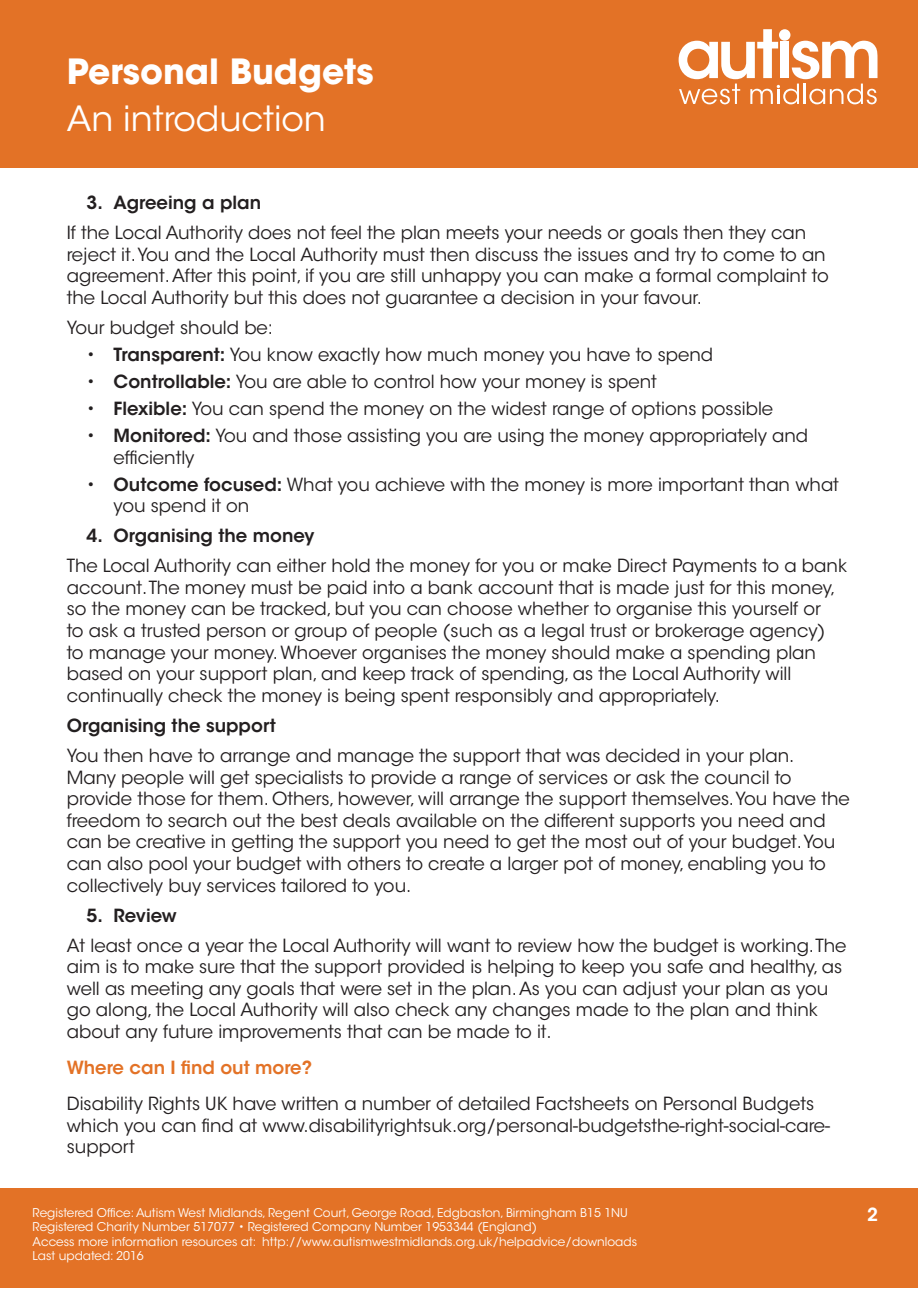
<style>
.page{position:relative;width:919px;height:1289px;background:#fff}
.page>*{position:absolute;margin:0;border:0;box-sizing:border-box;transform-origin:0 0}
.t1{font:700 34.5px "ITC Avant Garde Std";color:#fff}
.t2{font:34.5px "ITC Avant Garde Std";color:#fff}
.t3{font:18px/21.6px "ITC Avant Garde Std";color:#231f20}
.t4{font:600 18px "ITC Avant Garde Std";color:#231f20}
.t5{font:600 18px "ITC Avant Garde Std";color:#e37226}
.t6{font:600 18px "ITC Avant Garde Std";color:#fff}
.t7{font:12px/14.4px "ITC Avant Garde Std";color:#fff}
.s1{font-weight:600}
</style>
<div class="page">
<div style="left:1px;top:1px;width:917px;height:167px;background:#e37226"></div>
<svg style="left:678px;top:29px;width:199px;height:75px"></svg>
<div style="left:1px;top:1188px;width:917px;height:100px;background:#e37226"></div>
<h1 class="t1" style="left:67px;top:49px;width:308px">Personal Budgets</h1>
<h1 class="t2" style="left:67px;top:97px;width:261px">An introduction</h1>
<p class="t4" style="left:87px;top:191px;width:176px">3. Agreeing a plan</p>
<p class="t3" style="left:67px;top:222px;width:763px">If the Local Authority does not feel the plan meets your needs or goals then they can reject it. You and the Local Authority must then discuss the issues and try to come to an agreement. After this point, if you are still unhappy you can make a formal complaint to the Local Authority but this does not guarantee a decision in your favour.</p>
<p class="t3" style="left:67px;top:317px;width:208px">Your budget should be:</p>
<p class="t3" style="left:87px;top:344px;width:628px">• <span class="s1">Transparent:</span> You know exactly how much money you have to spend</p>
<p class="t3" style="left:87px;top:371px;width:571px">• <span class="s1">Controllable:</span> You are able to control how your money is spent</p>
<p class="t3" style="left:87px;top:398px;width:688px">• <span class="s1">Flexible:</span> You can spend the money on the widest range of options possible</p>
<p class="t3" style="left:114px;top:425px;width:696px;text-indent:-27px">• <span class="s1">Monitored:</span> You and those assisting you are using the money appropriately and efficiently</p>
<p class="t3" style="left:114px;top:473px;width:726px;text-indent:-27px">• <span class="s1">Outcome focused:</span> What you achieve with the money is more important than what you spend it on</p>
<p class="t4" style="left:87px;top:524px;width:229px">4. Organising the money</p>
<p class="t3" style="left:67px;top:555px;width:781px">The Local Authority can either hold the money for you or make Direct Payments to a bank account. The money must be paid into a bank account that is made just for this money, so the money can be tracked, but you can choose whether to organise this yourself or<br>to ask a trusted person or group of people (such as a legal trust or brokerage agency)<br>to manage your money. Whoever organises the money should make a spending plan based on your support plan, and keep track of spending, as the Local Authority will continually check the money is being spent responsibly and appropriately.</p>
<p class="t4" style="left:67px;top:714px;width:210px">Organising the support</p>
<p class="t3" style="left:67px;top:744px;width:784px">You then have to arrange and manage the support that was decided in your plan.<br>Many people will get specialists to provide a range of services or ask the council to provide those for them. Others, however, will arrange the support themselves. You have the freedom to search out the best deals available on the different supports you need and can be creative in getting the support you need to get the most out of your budget. You can also pool your budget with others to create a larger pot of money, enabling you to collectively buy services tailored to you.</p>
<p class="t4" style="left:87px;top:903px;width:92px">5. Review</p>
<p class="t3" style="left:67px;top:934px;width:781px">At least once a year the Local Authority will want to review how the budget is working. The aim is to make sure that the support provided is helping to keep you safe and healthy, as well as meeting any goals that were set in the plan. As you can adjust your plan as you go along, the Local Authority will also check any changes made to the plan and think about any future improvements that can be made to it.</p>
<p class="t5" style="left:67px;top:1056px;width:247px">Where can I find out more?</p>
<p class="t3" style="left:67px;top:1092px;width:764px">Disability Rights UK have written a number of detailed Factsheets on Personal Budgets which you can find at www.disabilityrightsuk.org/personal-budgetsthe-right-social-care&shy;support</p>
<p class="t7" style="left:33px;top:1205px;width:606px">Registered Office: Autism West Midlands, Regent Court, George Road, Edgbaston, Birmingham B15 1NU Registered Charity Number 517077 • Registered Company Number 1953344 (England)<br>Access more information resources at: http://www.autismwestmidlands.org.uk/helpadvice/downloads Last updated: 2016</p>
<p class="t6" style="left:867px;top:1203px;width:12px">2</p>
</div>
